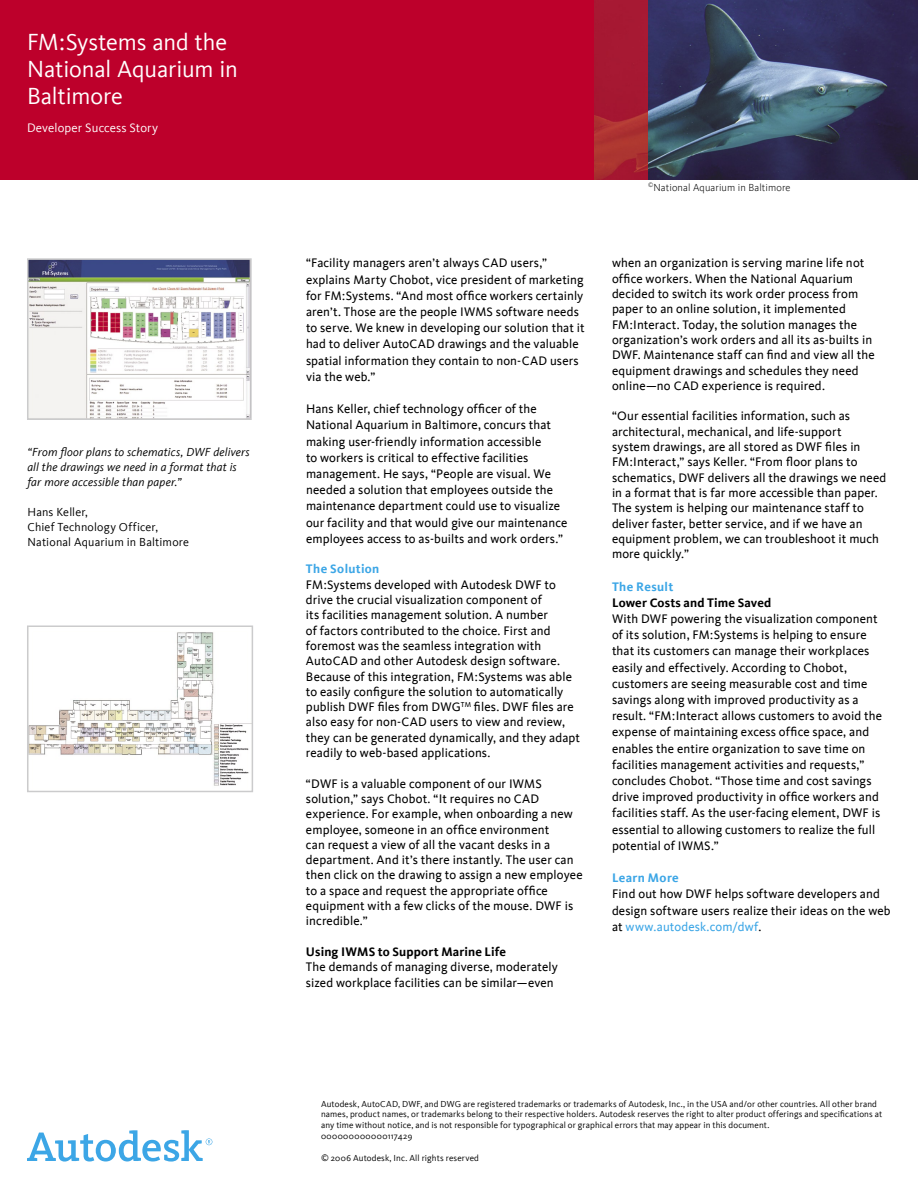
<style>
.page{position:relative;width:918px;height:1188px;background:#fff}
.page>*{position:absolute;margin:0;border:0;box-sizing:border-box;transform-origin:0 0}
.t1{font:24px/27px "Kievit";letter-spacing:-.005em;color:#fff}
.t2{font:12.75px/15.3px "Kievit";letter-spacing:.01em;color:#000}
.t3{font:700 12.75px "Kievit";letter-spacing:.01em;color:#000}
.t4{font:700 12.75px "Kievit";letter-spacing:.03em;color:#3ca6e6}
.t5{font:12.75px "Kievit";letter-spacing:.01em;color:#fff}
.t6{font:italic 12px/15px "Kievit";letter-spacing:.015em;color:#000}
.t7{font:12px/15px "Kievit";letter-spacing:.015em;color:#000}
.t8{font:300 10.5px "Kievit";letter-spacing:.01em;color:#000}
.t9{font:9px/10.8px "Kievit";letter-spacing:.015em;color:#000}
.s1{color:#3ca6e6}
</style>
<div class="page">
<svg style="left:27px;top:1130px;width:185px;height:32px"></svg>
<div style="left:0;top:0;width:606px;height:180px;background:#bd002b"></div>
<img style="left:648px;top:0;width:270px;height:180px">
<svg style="left:594px;top:0;width:54px;height:180px;background:#a71f31"></svg>
<svg style="left:27px;top:258px;width:225px;height:162px"></svg>
<svg style="left:27px;top:626px;width:226px;height:166px"></svg>
<h1 class="t1" style="left:27px;top:28px;width:212px">FM:Systems and the<br>National Aquarium in<br>Baltimore</h1>
<p class="t5" style="left:27px;top:120px;width:133px">Developer Success Story</p>
<p class="t6" style="left:27px;top:444px;width:224px">“From floor plans to schematics, DWF delivers all the drawings we need in a format that is far more accessible than paper.”</p>
<p class="t7" style="left:27px;top:505px;width:163px">Hans Keller,<br>Chief Technology Officer,<br>National Aquarium in Baltimore</p>
<p class="t2" style="left:306px;top:255px;width:280px;line-height:16.2px">“Facility managers aren’t always CAD users,” explains Marty Chobot, vice president of marketing for FM:Systems. “And most office workers certainly aren’t. Those are the people IWMS software needs to serve. We knew in developing our solution that it had to deliver AutoCAD drawings and the valuable spatial information they contain to non-CAD users via the web.”</p>
<p class="t2" style="left:306px;top:401px;width:263px;line-height:16.2px">Hans Keller, chief technology officer of the National Aquarium in Baltimore, concurs that making user-friendly information accessible<br>to workers is critical to effective facilities management. He says, “People are visual. We needed a solution that employees outside the maintenance department could use to visualize our facility and that would give our maintenance employees access to as-builts and work orders.”</p>
<p class="t4" style="left:306px;top:562px;width:75px">The Solution</p>
<p class="t2" style="left:306px;top:577px;width:275px">FM:Systems developed with Autodesk DWF to drive the crucial visualization component of<br>its facilities management solution. A number<br>of factors contributed to the choice. First and foremost was the seamless integration with AutoCAD and other Autodesk design software.<br>Because of this integration, FM:Systems was able to easily configure the solution to automatically publish DWF files from DWG<sup>TM</sup> files. DWF files are also easy for non-CAD users to view and review, they can be generated dynamically, and they adapt readily to web-based applications.</p>
<p class="t2" style="left:306px;top:776px;width:278px">“DWF is a valuable component of our IWMS solution,” says Chobot. “It requires no CAD experience. For example, when onboarding a new employee, someone in an office environment<br>can request a view of all the vacant desks in a department. And it’s there instantly. The user can then click on the drawing to assign a new employee to a space and request the appropriate office equipment with a few clicks of the mouse. DWF is incredible.”</p>
<p class="t3" style="left:306px;top:944px;width:202px">Using IWMS to Support Marine Life</p>
<p class="t2" style="left:306px;top:959px;width:253px">The demands of managing diverse, moderately sized workplace facilities can be similar—even</p>
<p class="t8" style="left:648px;top:182px;width:144px"><sup>©</sup>National Aquarium in Baltimore</p>
<p class="t2" style="left:612px;top:256px;width:264px">when an organization is serving marine life not office workers. When the National Aquarium decided to switch its work order process from paper to an online solution, it implemented FM:Interact. Today, the solution manages the organization’s work orders and all its as-builts in DWF. Maintenance staff can find and view all the equipment drawings and schedules they need online—no CAD experience is required.</p>
<p class="t2" style="left:612px;top:409px;width:276px">“Our essential facilities information, such as architectural, mechanical, and life-support<br>system drawings, are all stored as DWF files in FM:Interact,” says Keller. “From floor plans to schematics, DWF delivers all the drawings we need in a format that is far more accessible than paper.<br>The system is helping our maintenance staff to deliver faster, better service, and if we have an equipment problem, we can troubleshoot it much more quickly.”</p>
<p class="t4" style="left:612px;top:579px;width:63px">The Result</p>
<p class="t3" style="left:612px;top:595px;width:161px">Lower Costs and Time Saved</p>
<p class="t2" style="left:612px;top:611px;width:272px;line-height:16.2px">With DWF powering the visualization component of its solution, FM:Systems is helping to ensure that its customers can manage their workplaces easily and effectively. According to Chobot, customers are seeing measurable cost and time savings along with improved productivity as a result. “FM:Interact allows customers to avoid the expense of maintaining excess office space, and enables the entire organization to save time on facilities management activities and requests,” concludes Chobot. “Those time and cost savings drive improved productivity in office workers and facilities staff. As the user-facing element, DWF is essential to allowing customers to realize the full potential of IWMS.”</p>
<p class="t4" style="left:612px;top:870px;width:68px">Learn More</p>
<p class="t2" style="left:612px;top:886px;width:280px;line-height:16.2px">Find out how DWF helps software developers and design software users realize their ideas on the web at <span class="s1">www.autodesk.com/dwf</span>.</p>
<p class="t9" style="left:321px;top:1098px;width:563px">Autodesk, AutoCAD, DWF, and DWG are registered trademarks or trademarks of Autodesk, Inc., in the USA and/or other countries. All other brand names, product names, or trademarks belong to their respective holders. Autodesk reserves the right to alter product offerings and specifications at any time without notice, and is not responsible for typographical or graphical errors that may appear in this document.<br>000000000000117429</p>
<p class="t9" style="left:321px;top:1153px;width:160px">© 2006 Autodesk, Inc. All rights reserved</p>
</div>
